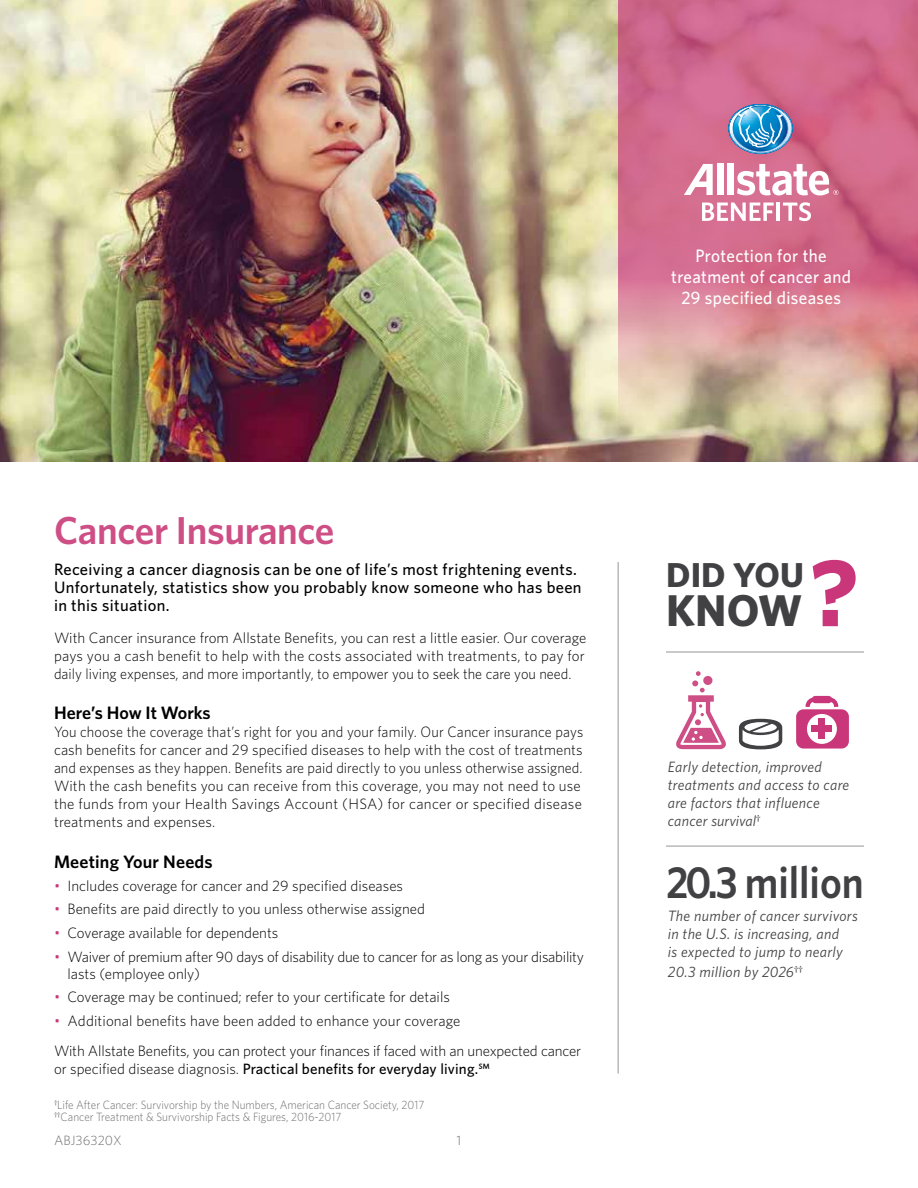
<style>
.page{position:relative;width:918px;height:1188px;background:#fff}
.page>*{position:absolute;margin:0;border:0;box-sizing:border-box;transform-origin:0 0}
.t1{font:600 45px "Whitney";color:#414042;scale:.92 1}
.t2{font:700 44.55px "Whitney";color:#414042}
.t3{font:600 39px "Whitney";letter-spacing:-.01em;color:#ce4f85}
.t4{font:700 34.65px "Whitney";color:#414042}
.t5{font:500 18px/21px "Whitney";letter-spacing:.02em;color:#fff;text-align:center;scale:.95 1}
.t6{font:600 18px "Whitney";letter-spacing:.01em;color:#000}
.t7{font:500 16.5px/18px "Whitney";letter-spacing:.02em;color:#000}
.t8{font:300 15px/18px "Whitney";color:#000}
.t9{font:300 15px/18px "Whitney";color:#000;scale:.96 1}
.t10{font:italic 15px/18px "Whitney";letter-spacing:.02em;color:#414042}
.t11{font:500 15px "Whitney";letter-spacing:.01em;color:#000}
.t12{font:300 13.5px "Whitney";color:#6d6e71}
.t13{font:300 12px/12px "Whitney";color:#6d6e71;scale:.94 1}
.s1{color:#c9377a}
.s2{font-weight:300}
.s3{font-size:94.35px;color:#c9377a}
</style>
<div class="page">
<img style="left:0;top:0;width:618px;height:461px">
<svg style="left:618px;top:0;width:300px;height:461px;background:#ce7f8f"></svg>
<svg style="left:728px;top:104px;width:65px;height:50px;background:#6b98c5"></svg>
<svg style="left:684px;top:164px;width:29px;height:31px"></svg>
<div style="left:717px;top:164px;width:6px;height:31px;background:#fff"></div>
<div style="left:728px;top:164px;width:6px;height:31px;background:#fff"></div>
<svg style="left:737px;top:164px;width:101px;height:31px"></svg>
<svg style="left:702px;top:203px;width:72px;height:18px"></svg>
<hr style="left:777px;top:203px;width:3px;height:18px;background:#fff">
<svg style="left:783px;top:202px;width:28px;height:19px"></svg>
<hr style="left:618px;top:562px;width:1px;height:512px;background:#939598">
<hr style="left:666px;top:652px;width:198px;height:1px;background:#939598">
<svg style="left:676px;top:671px;width:50px;height:78px"></svg>
<svg style="left:739px;top:719px;width:43px;height:30px"></svg>
<div style="left:812px;top:696px;width:20px;height:7px;background:#c9377a;border-radius:4px"></div>
<svg style="left:796px;top:697px;width:53px;height:52px"></svg>
<div style="left:819px;top:719px;width:6px;height:20px;background:#c9377a"></div>
<div style="left:812px;top:726px;width:20px;height:6px;background:#c9377a"></div>
<hr style="left:666px;top:846px;width:198px;height:1px;background:#939598">
<p class="t5" style="left:671px;top:245px;width:191px">Protection for the treatment of cancer and<br>29 specified diseases</p>
<h3 class="t3" style="left:54px;top:504px;width:282px">Cancer Insurance</h3>
<p class="t7" style="left:54px;top:560px;width:529px">Receiving a cancer diagnosis can be one of life’s most frightening events.<br>Unfortunately, statistics show you probably know someone who has been in this situation.</p>
<p class="t8" style="left:54px;top:628px;width:534px;text-align:justify">With Cancer insurance from Allstate Benefits, you can rest a little easier. Our coverage pays you a cash benefit to help with the costs associated with treatments, to pay for daily living expenses, and more importantly, to empower you to seek the care you need.</p>
<p class="t6" style="left:54px;top:701px;width:158px">Here’s How It Works</p>
<p class="t9" style="left:54px;top:723px;width:553px">You choose the coverage that’s right for you and your family. Our Cancer insurance pays cash benefits for cancer and 29 specified diseases to help with the cost of treatments and expenses as they happen. Benefits are paid directly to you unless otherwise assigned.<br>With the cash benefits you can receive from this coverage, you may not need to use the funds from your Health Savings Account (HSA) for cancer or specified disease treatments and expenses.</p>
<p class="t6" style="left:54px;top:850px;width:160px">Meeting Your Needs</p>
<p class="t8" style="left:54px;top:876px;width:351px"><span class="s1">•</span> Includes coverage for cancer and 29 specified diseases</p>
<p class="t8" style="left:54px;top:900px;width:373px"><span class="s1">•</span> Benefits are paid directly to you unless otherwise assigned</p>
<p class="t8" style="left:54px;top:924px;width:226px"><span class="s1">•</span> Coverage available for dependents</p>
<p class="t8" style="left:68px;top:947px;width:518px;line-height:17.2px;text-indent:-14px"><span class="s1">•</span> Waiver of premium after 90 days of disability due to cancer for as long as your disability lasts (employee only)</p>
<p class="t8" style="left:54px;top:987px;width:397px"><span class="s1">•</span> Coverage may be continued; refer to your certificate for details</p>
<p class="t8" style="left:54px;top:1005px;width:529px;line-height:29.8px"><span class="s1">•</span> Additional benefits have been added to enhance your coverage<br>With Allstate Benefits, you can protect your finances if faced with an unexpected cancer</p>
<p class="t11" style="left:54px;top:1059px;width:438px"><span class="s2">or specified disease diagnosis.</span> Practical benefits for everyday living.℠</p>
<p class="t13" style="left:54px;top:1098px;width:396px"><sup>†</sup>Life After Cancer: Survivorship by the Numbers, American Cancer Society, 2017 <sup>††</sup>Cancer Treatment &amp; Survivorship Facts &amp; Figures, 2016-2017</p>
<p class="t12" style="left:54px;top:1131px;width:69px">ABJ36320X</p>
<p class="t12" style="left:457px;top:1131px;width:6px">1</p>
<h2 class="t2" style="left:666px;top:581px;width:193px">KNOW <span class="s3">?</span></h2>
<h3 class="t4" style="left:666px;top:552px;width:139px">DID YOU</h3>
<p class="t10" style="left:668px;top:757px;width:183px">Early detection, improved treatments and access to care are factors that influence cancer survival<sup>†</sup></p>
<h1 class="t1" style="left:666px;top:852px;width:217px">20.3 million</h1>
<p class="t10" style="left:668px;top:907px;width:191px">The number of cancer survivors in the U.S. is increasing, and<br>is expected to jump to nearly</p>
<p class="t10" style="left:668px;top:962px;width:137px">20.3 million by 2026<sup>††</sup></p>
</div>
